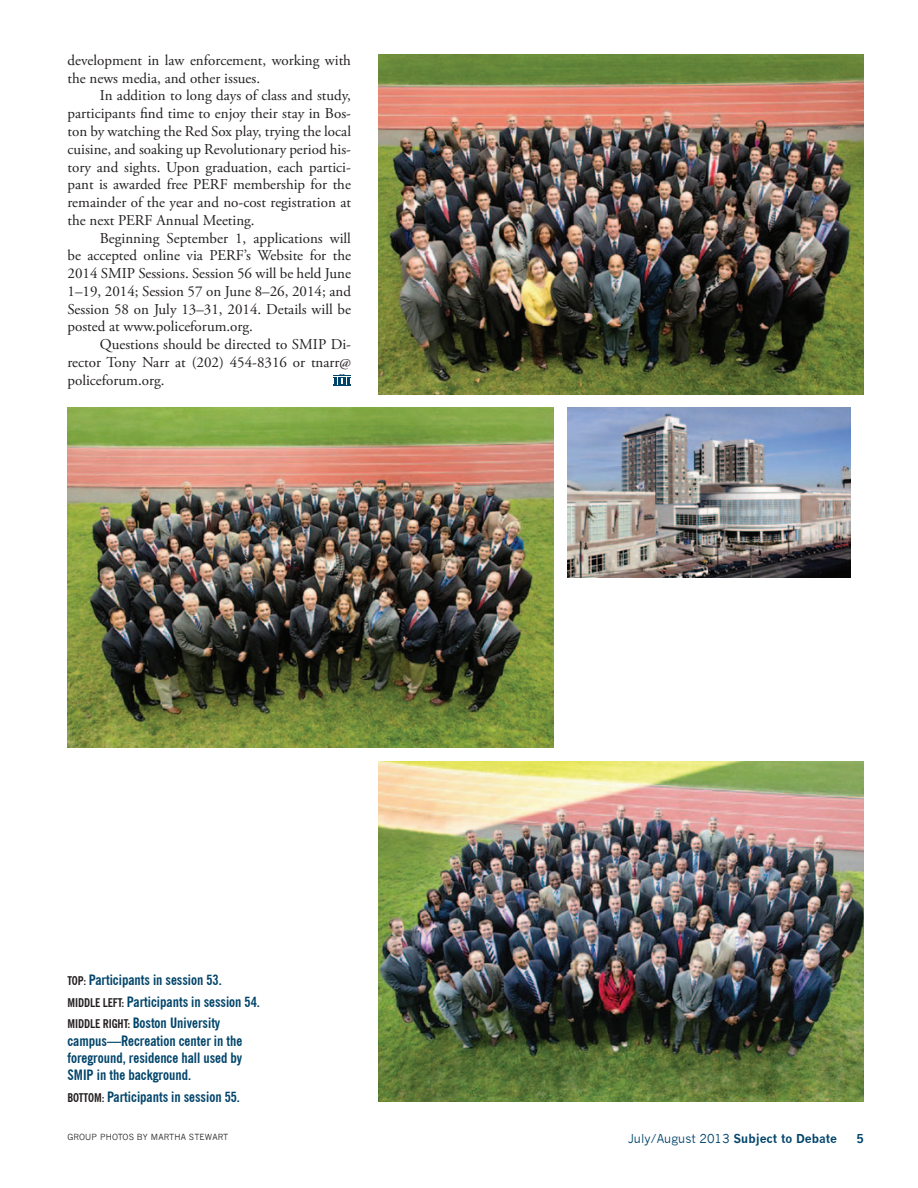
<style>
.page{position:relative;width:918px;height:1188px;background:#fff}
.page>*{position:absolute;margin:0;border:0;box-sizing:border-box;transform-origin:0 0}
.t1{font:15px/17.7px "Adobe Garamond Pro";color:#231f20;text-align:justify}
.t2{font:700 condensed 14.25px/21.6px "News Gothic BT";color:#00446a}
.t3{font:12px "News Gothic";color:#00446a}
.t4{font:700 12px "News Gothic";color:#00446a}
.t5{font:8.25px "News Gothic";letter-spacing:.02em;color:#231f20}
.s1{font-size:12px;color:#231f20}
.s2{font-weight:700}
</style>
<div class="page">
<img style="left:378px;top:54px;width:486px;height:340px">
<img style="left:68px;top:408px;width:486px;height:340px">
<img style="left:378px;top:761px;width:486px;height:341px">
<img style="left:567px;top:408px;width:283px;height:169px">
<svg style="left:333px;top:374px;width:18px;height:12px"></svg>
<p class="t1" style="left:68px;top:52px;width:285px">development in law enforcement, working with the news media, and other issues.</p>
<p class="t1" style="left:68px;top:87px;width:285px;text-indent:32px">In addition to long days of class and study, participants find time to enjoy their stay in Bos&shy;ton by watching the Red Sox play, trying the local cuisine, and soaking up Revolutionary period his&shy;tory and sights. Upon graduation, each partici&shy;pant is awarded free PERF membership for the remainder of the year and no-cost registration at the next PERF Annual Meeting.</p>
<p class="t1" style="left:68px;top:230px;width:285px;text-indent:32px">Beginning September 1, applications will be accepted online via PERF’s Website for the 2014 SMIP Sessions. Session 56 will be held June 1–19, 2014; Session 57 on June 8–26, 2014; and Session 58 on July 13–31, 2014. Details will be posted at www.policeforum.org.</p>
<p class="t1" style="left:68px;top:336px;width:285px;text-indent:32px">Questions should be directed to SMIP Di&shy;rector Tony Narr at (202) 454-8316 or tnarr@ policeforum.org.</p>
<p class="t2" style="left:68px;top:969px;width:194px"><span class="s1">TOP:</span> Participants in session 53.<br><span class="s1">MIDDLE LEFT:</span> Participants in session 54.<br><span class="s1">MIDDLE RIGHT:</span> Boston University</p>
<p class="t2" style="left:67px;top:1032px;width:176px;line-height:17.2px;text-align:justify">campus—Recreation center in the foreground, residence hall used by SMIP in the background.</p>
<p class="t2" style="left:68px;top:1086px;width:174px"><span class="s1">BOTTOM:</span> Participants in session 55.</p>
<p class="t5" style="left:68px;top:1132px;width:103px">GROUP PHOTOS BY MARTH</p>
<p class="t5" style="left:181px;top:1132px;width:43px">A ST EWART</p>
<p class="t3" style="left:628px;top:1132px;width:210px">JULY/AUGUST 2013 <span class="s2">Subject to Debate</span></p>
<p class="t4" style="left:857px;top:1131px;width:9px">5</p>
</div>
